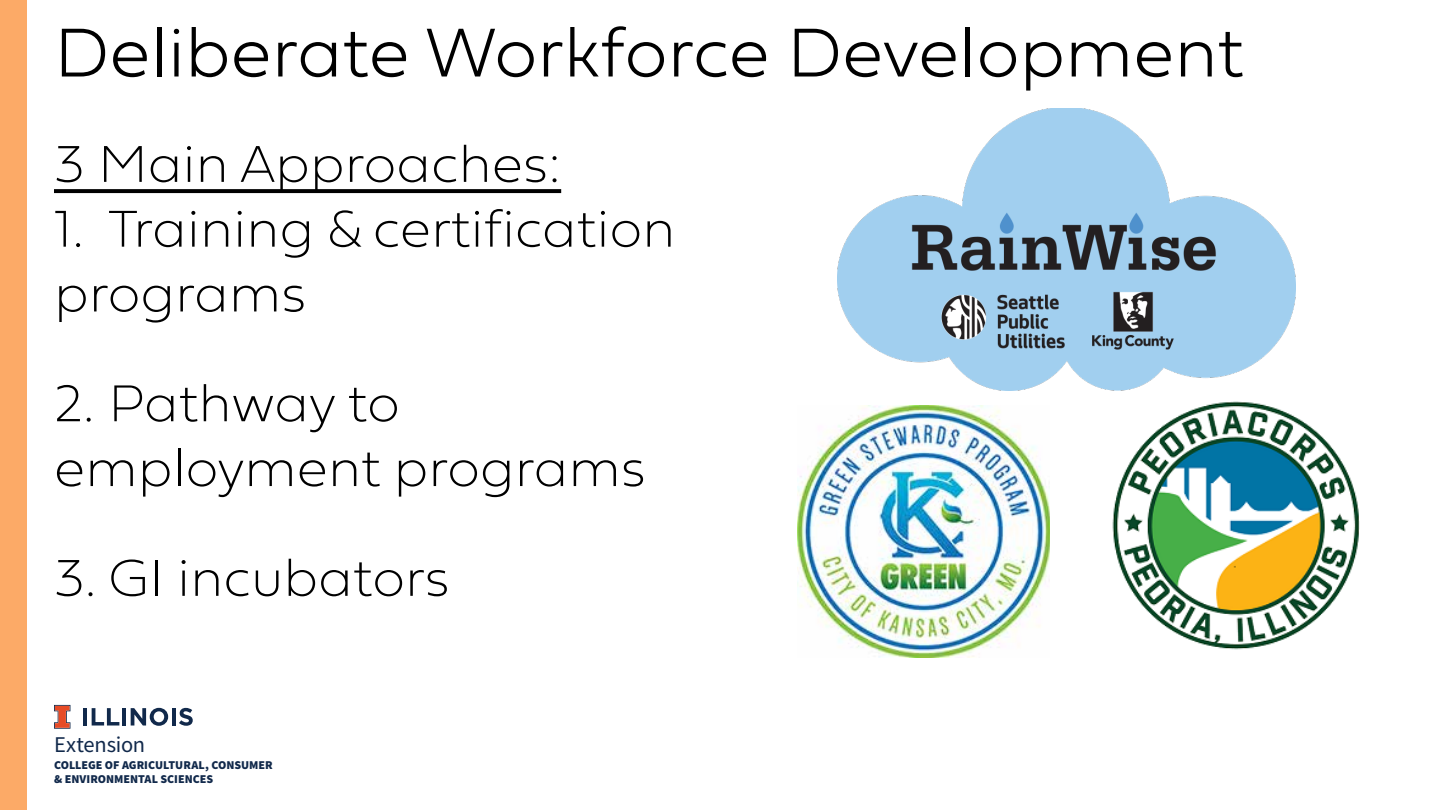
<style>
.page{position:relative;width:1440px;height:810px;background:#fff}
.page>*{position:absolute;margin:0;border:0;box-sizing:border-box;transform-origin:0 0}
.t1{font:100 72px "Fieldwork Geo";color:#000}
.t2{font:54px/64.8px "Fieldwork Geo Hair";color:#000}
.t3{font:22.5px "Source Sans Pro";letter-spacing:-.01em;color:#11294b}
.t4{font:900 12px/14.4px "Source Sans Pro";color:#11294b}
</style>
<div class="page">
<div style="left:0;top:0;width:27px;height:810px;background:#fcaa67"></div>
<hr style="left:83px;top:708px;width:4px;height:18px;background:#11294b">
<svg style="left:92px;top:708px;width:27px;height:18px"></svg>
<hr style="left:122px;top:708px;width:4px;height:18px;background:#11294b">
<svg style="left:131px;top:708px;width:37px;height:18px"></svg>
<hr style="left:172px;top:708px;width:4px;height:18px;background:#11294b">
<svg style="left:179px;top:708px;width:14px;height:18px"></svg>
<svg style="left:54px;top:705px;width:16px;height:24px"></svg>
<svg style="left:54px;top:189px;width:507px;height:4px;background:#070707"></svg>
<img style="left:798px;top:405px;width:252px;height:252px">
<img style="left:1112px;top:401px;width:248px;height:249px">
<img style="left:837px;top:108px;width:459px;height:283px">
<h1 class="t1" style="left:54px;top:-4px;width:1191px">Deliberate Workforce Development</h1>
<p class="t2" style="left:54px;top:128px;width:509px">3 Main Approaches:</p>
<p class="t2" style="left:54px;top:193px;width:623px">1. Training &amp; certification programs</p>
<p class="t2" style="left:54px;top:368px;width:593px">2. Pathway to employment programs</p>
<p class="t2" style="left:54px;top:542px;width:397px">3. GI incubators</p>
<p class="t3" style="left:54px;top:730px;width:93px">Extension</p>
<p class="t4" style="left:54px;top:757px;width:220px">COLLEGE OF AGRICULTURAL, CONSUMER &amp; ENVIRONMENTAL SCIENCES</p>
</div>
